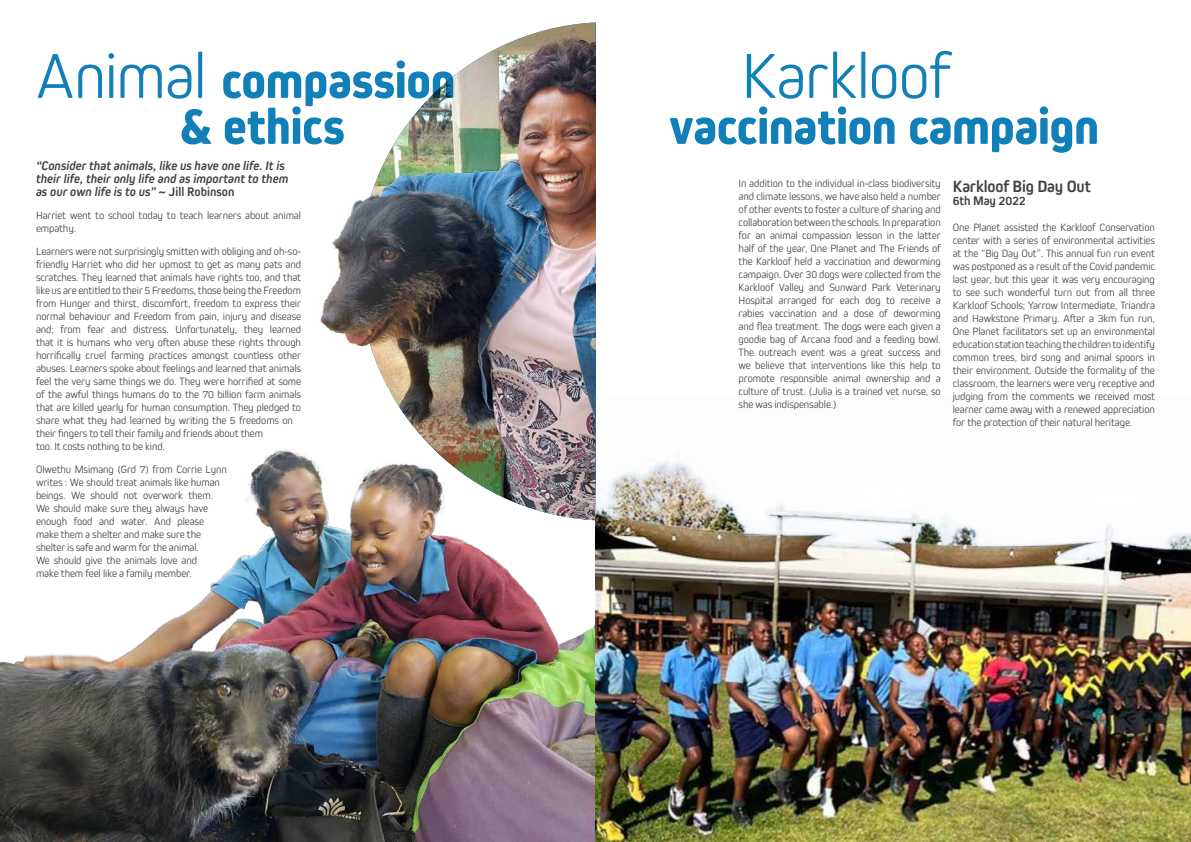
<style>
.page{position:relative;width:1191px;height:842px;background:#fff}
.page>*{position:absolute;margin:0;border:0;box-sizing:border-box;transform-origin:0 0}
.t1{font:300 66.1px "Kiro";letter-spacing:-.02em;color:#1280b8}
.t2{font:800 51.7px/46px "Kiro";letter-spacing:-.01em;color:#1280b8}
.t3{font:700 17px "Kiro";letter-spacing:-.01em;color:#414042}
.t4{font:italic 700 13px/13px "Kiro";color:#414042}
.t5{font:700 13px "Kiro";letter-spacing:-.01em;color:#414042}
.t6{font:300 11px/13px "Kiro";letter-spacing:-.01em;color:#414042}
.s1{font-weight:300;font-size:66.1px}
.s2{font-style:normal}
</style>
<div class="page">
<img style="left:0;top:449px;width:595px;height:393px">
<img style="left:359px;top:391px;width:236px;height:129px">
<img style="left:320px;top:22px;width:275px;height:369px">
<img style="left:595px;top:397px;width:596px;height:445px">
<h2 class="t2" style="left:180px;top:58px;width:277px;text-indent:-144px"><span class="s1">Animal</span> compassion &amp; ethics</h2>
<p class="t4" style="left:36px;top:159px;width:254px">“Consider that animals, like us have one life. It is their life, their only life and as important to them as our own life is to us” <span class="s2">~ Jill Robinson</span></p>
<p class="t6" style="left:36px;top:209px;width:266px">Harriet went to school today to teach learners about animal empathy.</p>
<p class="t6" style="left:36px;top:244px;width:267px">Learners were not surprisingly smitten with obliging and oh-so&shy;friendly Harriet who did her upmost to get as many pats and scratches. They learned that animals have rights too, and that like us are entitled to their 5 Freedoms, those being the Freedom from Hunger and thirst, discomfort, freedom to express their normal behaviour and Freedom from pain, injury and disease and; from fear and distress. Unfortunately, they learned that it is humans who very often abuse these rights through horrifically cruel farming practices amongst countless other abuses. Learners spoke about feelings and learned that animals feel the very same things we do. They were horrified at some of the awful things humans do to the 70 billion farm animals that are killed yearly for human consumption. They pledged to share what they had learned by writing the 5 freedoms on their fingers to tell their family and friends about them<br>too. It costs nothing to be kind.</p>
<p class="t6" style="left:36px;top:462px;width:193px">Olwethu Msimang (Grd 7) from Corrie Lynn writes : We should treat animals like human beings. We should not overwork them.<br>We should make sure they always have enough food and water. And please make them a shelter and make sure the shelter is safe and warm for the animal.<br>We should give the animals love and<br>make them feel like a family member.</p>
<h1 class="t1" style="left:741px;top:38px;width:210px">Karkloof</h1>
<h2 class="t2" style="left:669px;top:104px;width:431px">vaccination campaign</h2>
<p class="t6" style="left:738px;top:177px;width:204px;text-align:justify">In addition to the individual in-class biodiversity and climate lessons, we have also held a number of other events to foster a culture of sharing and collaboration between the schools. In preparation for an animal compassion lesson in the latter half of the year, One Planet and The Friends of the Karkloof held a vaccination and deworming campaign. Over 30 dogs were collected from the Karkloof Valley and Sunward Park Veterinary Hospital arranged for each dog to receive a rabies vaccination and a dose of deworming and flea treatment. The dogs were each given a goodie bag of Arcana food and a feeding bowl.<br>The outreach event was a great success and we believe that interventions like this help to promote responsible animal ownership and a culture of trust. (Julia is a trained vet nurse, so she was indispensable.)</p>
<h3 class="t3" style="left:952px;top:176px;width:139px">Karkloof Big Day Out</h3>
<p class="t5" style="left:952px;top:193px;width:74px">6th May 2022</p>
<p class="t6" style="left:952px;top:220px;width:204px;text-align:justify">One Planet assisted the Karkloof Conservation center with a series of environmental activities at the “Big Day Out”. This annual fun run event was postponed as a result of the Covid pandemic last year, but this year it was very encouraging to see such wonderful turn out from all three Karkloof Schools; Yarrow Intermediate, Triandra and Hawkstone Primary. After a 3km fun run, One Planet facilitators set up an environmental education station teaching the children to identify common trees, bird song and animal spoors in their environment. Outside the formality of the classroom, the learners were very receptive and judging from the comments we received most learner came away with a renewed appreciation for the protection of their natural heritage.</p>
</div>
